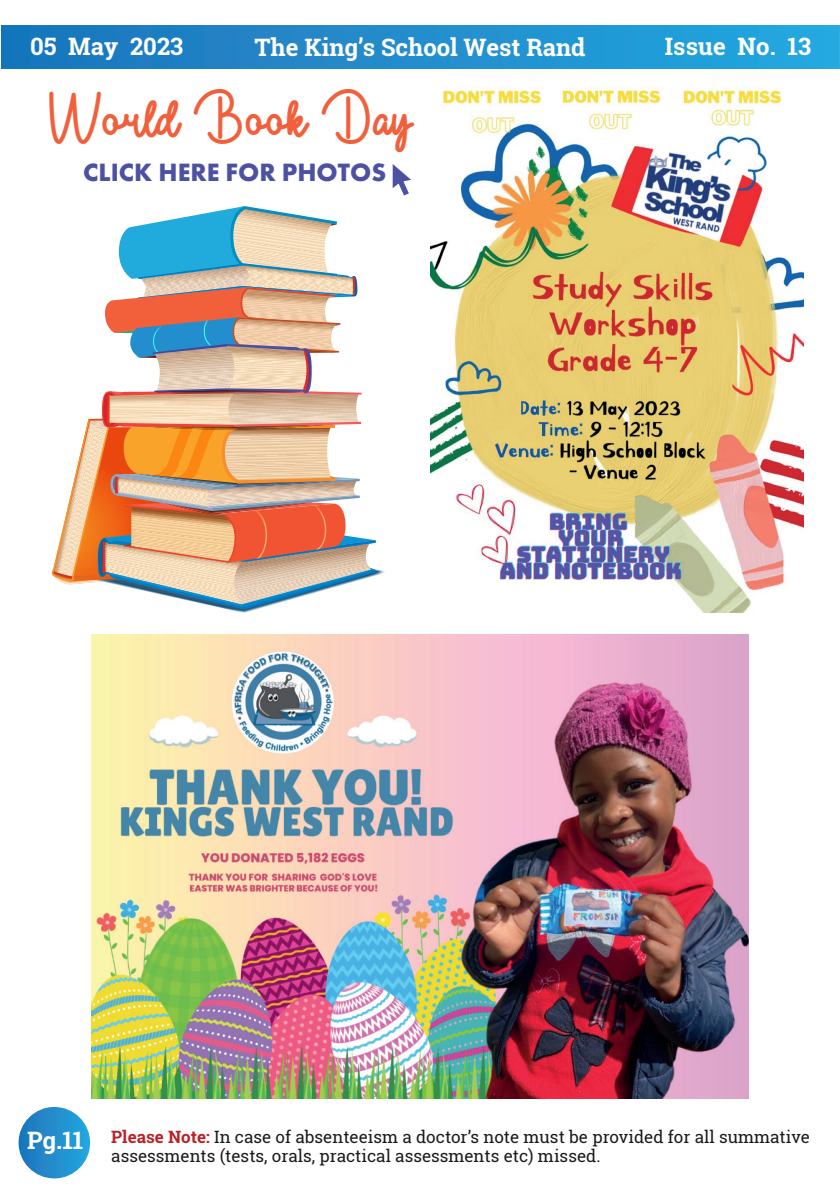
<style>
.page{position:relative;width:840px;height:1191px;background:#fff}
.page>*{position:absolute;margin:0;border:0;box-sizing:border-box;transform-origin:0 0}
.t1{font:40px "Rossabel Monoline";color:#f15f3b}
.t2{font:700 26px "Futura PT";color:#4c51a2}
.t3{font:700 24px "Roboto Slab";color:#fff}
.t4{font:17px/18.4px "Roboto Slab";color:#1a1c19}
.s1{font-weight:700;color:#bb2227}
</style>
<div class="page">
<svg style="left:1px;top:25px;width:838px;height:44px;background:#208ecd"></svg>
<svg style="left:18px;top:1106px;width:73px;height:73px;background:#2790ce"></svg>
<div style="left:17px;top:1105px;width:75px;height:75px;border:2px solid #fff;border-radius:50%"></div>
<img style="left:430px;top:86px;width:372px;height:526px">
<img style="left:91px;top:634px;width:657px;height:464px">
<svg style="left:52px;top:206px;width:333px;height:407px"></svg>
<svg style="left:392px;top:164px;width:19px;height:31px"></svg>
<h3 class="t3" style="left:30px;top:30px;width:155px">05 May 2023</h3>
<h3 class="t3" style="left:254px;top:31px;width:332px">The King’s School West Rand</h3>
<h3 class="t3" style="left:664px;top:30px;width:148px">Issue No. 13</h3>
<h1 class="t1" style="left:48px;top:88px;width:364px">World Book Day</h1>
<h2 class="t2" style="left:83px;top:155px;width:304px">CLICK HERE FOR PHOTOS</h2>
<h3 class="t3" style="left:27px;top:1124px;width:58px">Pg.11</h3>
<p class="t4" style="left:111px;top:1127px;width:699px"><span class="s1">Please Note:</span> In case of absenteeism a doctor’s note must be provided for all summative assessments (tests, orals, practical assessments etc) missed.</p>
</div>
